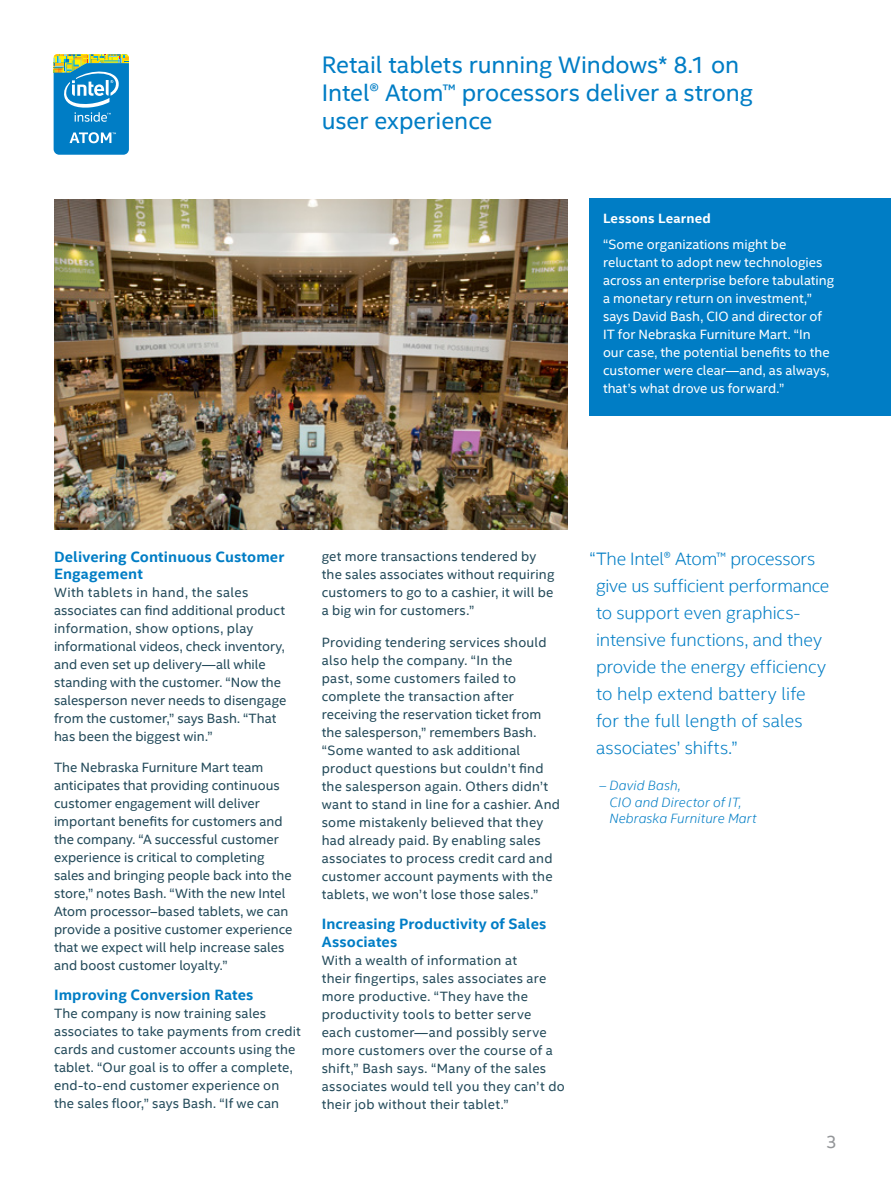
<style>
.page{position:relative;width:891px;height:1188px;background:#fff}
.page>*{position:absolute;margin:0;border:0;box-sizing:border-box;transform-origin:0 0}
.t1{font:24px/28.5px "Intel Clear";color:#007dc5}
.t2{font:300 18px/27px "Intel Clear";letter-spacing:-.005em;color:#007dc5}
.t3{font:18px "Intel Clear";color:#939598}
.t4{font:700 15px/16.5px "Intel Clear";letter-spacing:.005em;color:#007dc5}
.t5{font:13.5px/18px "Intel Clear";letter-spacing:.01em;color:#234a5a}
.t6{font:13.5px/18px "Intel Clear";color:#fff}
.t7{font:italic 300 13.5px/16.5px "Intel Clear";letter-spacing:.01em;color:#007dc5}
.t8{font:700 13.5px "Intel Clear";letter-spacing:.015em;color:#fff}
</style>
<div class="page">
<div style="left:590px;top:199px;width:301px;height:217px;background:#007dc5"></div>
<svg style="left:54px;top:54px;width:75px;height:101px"></svg>
<img style="left:54px;top:200px;width:514px;height:329px">
<h1 class="t1" style="left:322px;top:50px;width:433px">Retail tablets running Windows* 8.1 on<br>Intel® Atom™ processors deliver a strong user experience</h1>
<p class="t8" style="left:603px;top:209px;width:109px">Lessons Learned</p>
<p class="t6" style="left:603px;top:235px;width:233px">“Some organizations might be reluctant to adopt new technologies across an enterprise before tabulating a monetary return on investment,” says David Bash, CIO and director of IT for Nebraska Furniture Mart. “In our case, the potential benefits to the customer were clear—and, as always, that’s what drove us forward.”</p>
<p class="t4" style="left:54px;top:549px;width:232px">Delivering Continuous Customer<br>Engagement</p>
<p class="t5" style="left:54px;top:583px;width:234px">With tablets in hand, the sales associates can find additional product information, show options, play informational videos, check inventory, and even set up delivery—all while standing with the customer. “Now the salesperson never needs to disengage from the customer,” says Bash. “That has been the biggest win.”</p>
<p class="t5" style="left:54px;top:759px;width:240px">The Nebraska Furniture Mart team anticipates that providing continuous customer engagement will deliver important benefits for customers and the company. “A successful customer experience is critical to completing sales and bringing people back into the store,” notes Bash. “With the new Intel Atom processor–based tablets, we can provide a positive customer experience that we expect will help increase sales and boost customer loyalty.”</p>
<p class="t4" style="left:54px;top:987px;width:201px">Improving Conversion Rates</p>
<p class="t5" style="left:54px;top:1005px;width:248px">The company is now training sales associates to take payments from credit cards and customer accounts using the tablet. “Our goal is to offer a complete, end-to-end customer experience on the sales floor,” says Bash. “If we can</p>
<p class="t5" style="left:322px;top:547px;width:234px">get more transactions tendered by the sales associates without requiring customers to go to a cashier, it will be a big win for customers.”</p>
<p class="t5" style="left:322px;top:633px;width:240px">Providing tendering services should also help the company. “In the<br>past, some customers failed to complete the transaction after receiving the reservation ticket from the salesperson,” remembers Bash. “Some wanted to ask additional product questions but couldn’t find the salesperson again. Others didn’t want to stand in line for a cashier. And some mistakenly believed that they had already paid. By enabling sales associates to process credit card and customer account payments with the tablets, we won’t lose those sales.”</p>
<p class="t4" style="left:322px;top:914px;width:226px;line-height:18px">Increasing Productivity of Sales<br>Associates</p>
<p class="t5" style="left:322px;top:951px;width:245px">With a wealth of information at<br>their fingertips, sales associates are more productive. “They have the productivity tools to better serve<br>each customer—and possibly serve more customers over the course of a shift,” Bash says. “Many of the sales associates would tell you they can’t do their job without their tablet.”</p>
<h2 class="t2" style="left:596px;top:545px;width:235px;text-indent:-7px">“The Intel® Atom™ processors give us sufficient performance to support even graphics&shy;intensive functions, and they provide the energy efficiency to help extend battery life for the full length of sales associates’ shifts.”</h2>
<p class="t7" style="left:609px;top:777px;width:149px;text-indent:-10px">– David Bash,<br>CIO and Director of IT,<br>Nebraska Furniture Mart</p>
<h2 class="t3" style="left:826px;top:1130px;width:12px">3</h2>
</div>
